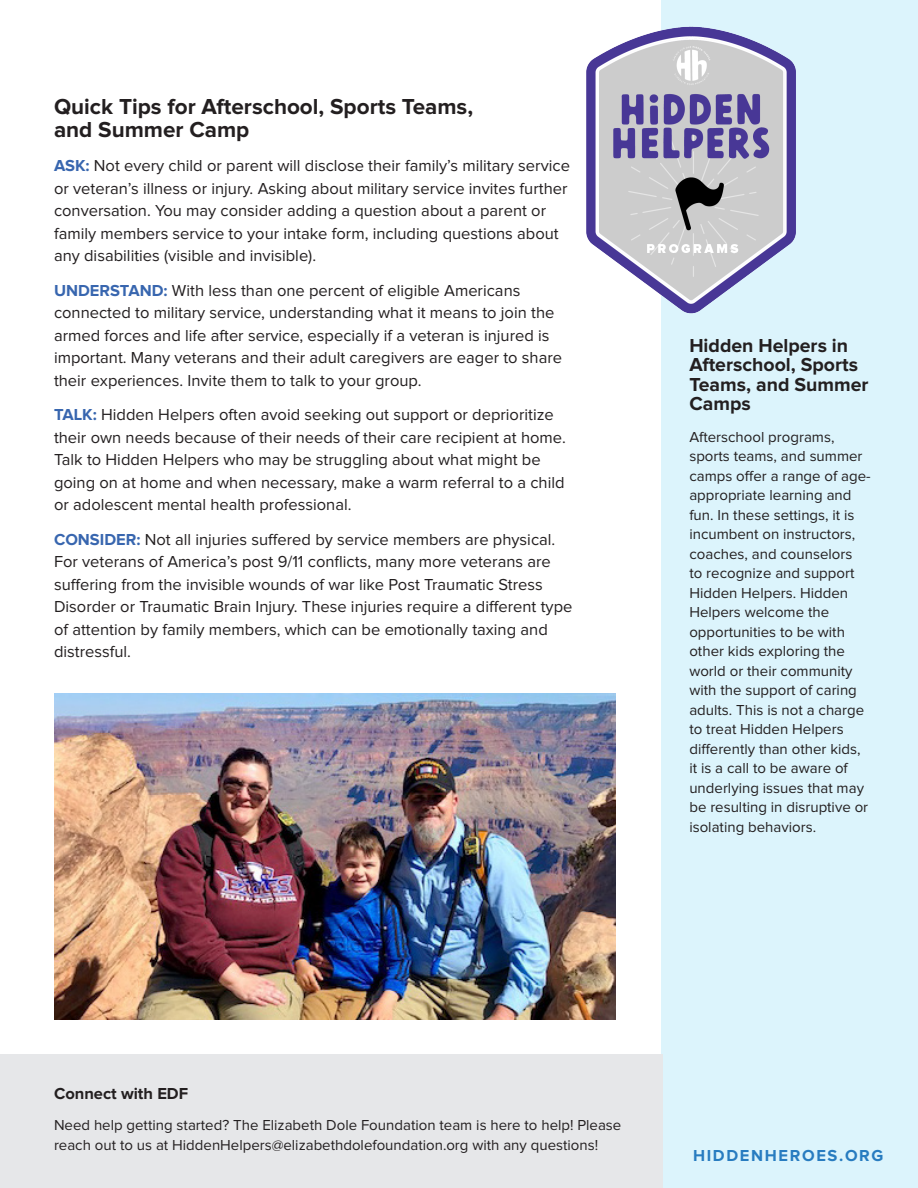
<style>
.page{position:relative;width:918px;height:1188px;background:#fff}
.page>*{position:absolute;margin:0;border:0;box-sizing:border-box;transform-origin:0 0}
.t1{font:700 22.5px/22.5px "Proxima Nova";color:#231f20}
.t2{font:700 19.5px/19.5px "Proxima Nova";color:#231f20}
.t3{font:16.5px/22.5px "Proxima Nova";color:#231f20}
.t4{font:700 16.5px "Proxima Nova";letter-spacing:.1em;color:#287cc0}
.t5{font:700 16.5px "Proxima Nova";color:#231f20}
.t6{font:15px/19.5px "Proxima Nova";color:#231f20}
.s1{font-weight:700;color:#3866af}
</style>
<div class="page">
<div style="left:662px;top:0;width:256px;height:1188px;background:#dcf4fc"></div>
<img style="left:586px;top:13px;width:210px;height:315px">
<div style="left:0;top:1055px;width:662px;height:133px;background:#e6e7e9"></div>
<img style="left:54px;top:694px;width:562px;height:325px">
<p class="t1" style="left:54px;top:96px;width:421px">Quick Tips for Afterschool, Sports Teams, and Summer Camp</p>
<p class="t3" style="left:54px;top:155px;width:517px"><span class="s1">ASK:</span> Not every child or parent will disclose their family’s military service or veteran’s illness or injury. Asking about military service invites further conversation. You may consider adding a question about a parent or family members service to your intake form, including questions about any disabilities (visible and invisible).</p>
<p class="t3" style="left:54px;top:280px;width:510px"><span class="s1">UNDERSTAND:</span> With less than one percent of eligible Americans connected to military service, understanding what it means to join the armed forces and life after service, especially if a veteran is injured is important. Many veterans and their adult caregivers are eager to share their experiences. Invite them to talk to your group.</p>
<p class="t3" style="left:54px;top:404px;width:513px"><span class="s1">TALK:</span> Hidden Helpers often avoid seeking out support or deprioritize their own needs because of their needs of their care recipient at home.<br>Talk to Hidden Helpers who may be struggling about what might be going on at home and when necessary, make a warm referral to a child or adolescent mental health professional.</p>
<p class="t3" style="left:54px;top:529px;width:520px"><span class="s1">CONSIDER:</span> Not all injuries suffered by service members are physical.<br>For veterans of America’s post 9/11 conflicts, many more veterans are suffering from the invisible wounds of war like Post Traumatic Stress Disorder or Traumatic Brain Injury. These injuries require a different type of attention by family members, which can be emotionally taxing and distressful.</p>
<p class="t2" style="left:689px;top:336px;width:181px">Hidden Helpers in<br>Afterschool, Sports<br>Teams, and Summer<br>Camps</p>
<p class="t6" style="left:689px;top:428px;width:183px">Afterschool programs, sports teams, and summer camps offer a range of age&shy;appropriate learning and fun. In these settings, it is incumbent on instructors, coaches, and counselors<br>to recognize and support<br>Hidden Helpers. Hidden<br>Helpers welcome the opportunities to be with other kids exploring the world or their community with the support of caring adults. This is not a charge to treat Hidden Helpers differently than other kids, it is a call to be aware of underlying issues that may be resulting in disruptive or isolating behaviors.</p>
<p class="t5" style="left:54px;top:1086px;width:136px">Connect with EDF</p>
<p class="t6" style="left:54px;top:1116px;width:569px">Need help getting started? The Elizabeth Dole Foundation team is here to help! Please reach out to us at HiddenHelpers@elizabethdolefoundation.org with any questions!</p>
<p class="t4" style="left:693px;top:1148px;width:192px">HIDDENHEROES.ORG</p>
</div>
